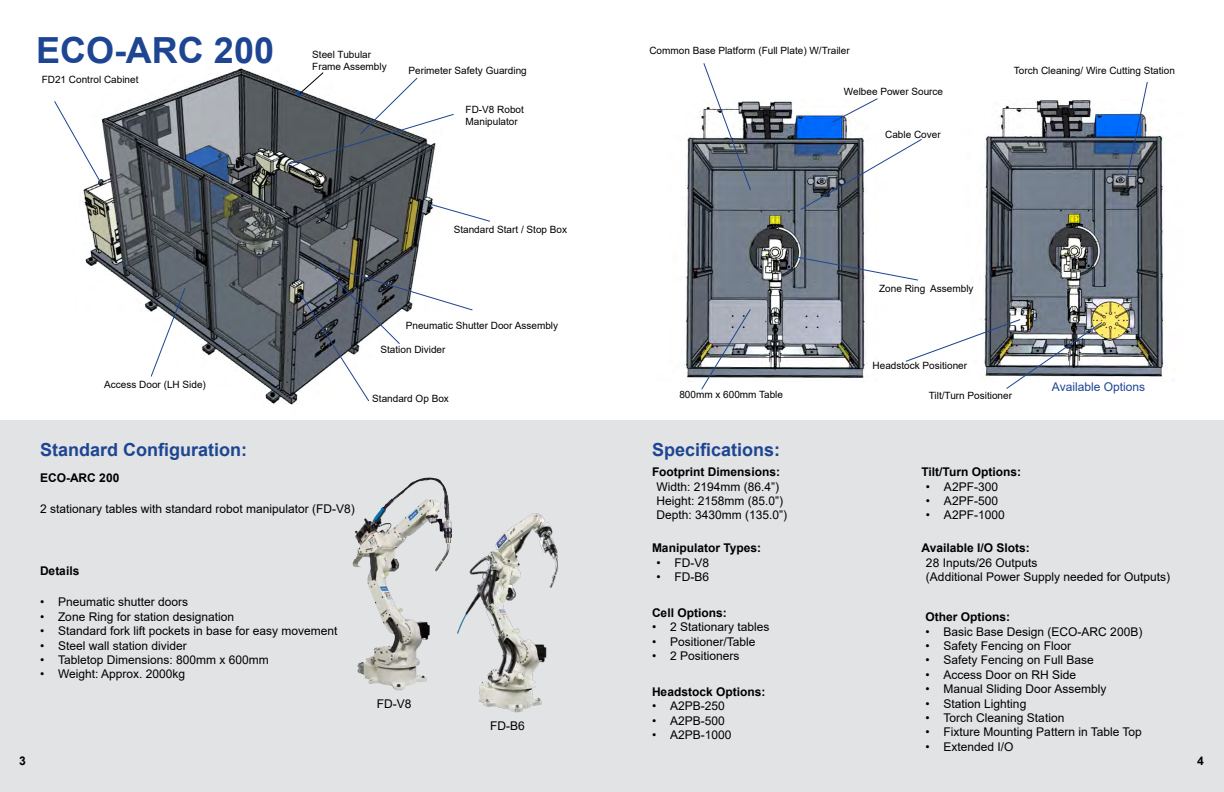
<style>
.page{position:relative;width:1224px;height:792px;background:#fff}
.page>*{position:absolute;margin:0;border:0;box-sizing:border-box;transform-origin:0 0}
.t1{font:700 36px "Arial";color:#1d4592}
.t2{font:700 18px "Arial";color:#1d4592}
.t3{font:12px/14.4px "Arial";color:#000}
.t4{font:700 12px "Arial";color:#000}
.t5{font:12px "Arial";color:#1d4592}
.t6{font:10px/12px "Arial";color:#000}
</style>
<div class="page">
<div style="left:0;top:420px;width:1224px;height:372px;background:#e2e3e4"></div>
<img style="left:82px;top:68px;width:352px;height:337px">
<img style="left:684px;top:101px;width:181px;height:281px">
<img style="left:985px;top:99px;width:180px;height:278px">
<svg style="left:831px;top:98px;width:47px;height:25px"></svg>
<svg style="left:1126px;top:82px;width:23px;height:98px"></svg>
<svg style="left:703px;top:63px;width:48px;height:128px"></svg>
<svg style="left:150px;top:287px;width:36px;height:91px"></svg>
<svg style="left:54px;top:100px;width:49px;height:86px"></svg>
<svg style="left:792px;top:257px;width:126px;height:24px"></svg>
<svg style="left:905px;top:318px;width:198px;height:71px"></svg>
<svg style="left:799px;top:138px;width:123px;height:73px"></svg>
<svg style="left:287px;top:71px;width:167px;height:95px"></svg>
<svg style="left:700px;top:308px;width:52px;height:82px"></svg>
<svg style="left:427px;top:202px;width:63px;height:21px"></svg>
<svg style="left:299px;top:262px;width:174px;height:140px"></svg>
<img style="left:352px;top:478px;width:73px;height:166px">
<img style="left:437px;top:488px;width:122px;height:225px">
<h1 class="t1" style="left:36px;top:25px;width:240px">ECO-ARC 200</h1>
<p class="t6" style="left:42px;top:73px;width:98px">FD21 Control Cabinet</p>
<p class="t6" style="left:104px;top:378px;width:103px">Access Door (LH Side)</p>
<p class="t6" style="left:312px;top:49px;width:76px">Steel Tubular<br>Frame Assembly</p>
<p class="t6" style="left:408px;top:65px;width:120px">Perimeter Safety Guarding</p>
<p class="t6" style="left:466px;top:104px;width:60px">FD-V8 Robot<br>Manipulator</p>
<p class="t6" style="left:454px;top:223px;width:115px">Standard Start / Stop Box</p>
<p class="t6" style="left:406px;top:320px;width:154px">Pneumatic Shutter Door Assembly</p>
<p class="t6" style="left:381px;top:344px;width:67px">Station Divider</p>
<p class="t6" style="left:372px;top:392px;width:78px">Standard Op Box</p>
<h2 class="t2" style="left:40px;top:437px;width:208px">Standard Configuration:</h2>
<p class="t4" style="left:40px;top:470px;width:81px">ECO-ARC 200</p>
<p class="t3" style="left:40px;top:502px;width:316px">2 stationary tables with standard robot manipulator (FD-V8)</p>
<p class="t4" style="left:40px;top:563px;width:41px">Details</p>
<p class="t3" style="left:40px;top:595px;width:150px">• Pneumatic shutter doors</p>
<p class="t3" style="left:40px;top:609px;width:196px">• Zone Ring for station designation</p>
<p class="t3" style="left:40px;top:624px;width:299px">• Standard fork lift pockets in base for easy movement</p>
<p class="t3" style="left:40px;top:638px;width:148px">• Steel wall station divider</p>
<p class="t3" style="left:40px;top:653px;width:230px">• Tabletop Dimensions: 800mm x 600mm</p>
<p class="t3" style="left:40px;top:667px;width:147px">• Weight: Approx. 2000kg</p>
<p class="t3" style="left:377px;top:696px;width:36px">FD-V8</p>
<p class="t3" style="left:490px;top:719px;width:36px">FD-B6</p>
<p class="t6" style="left:649px;top:44px;width:202px">Common Base Platform (Full Plate) W/Trailer</p>
<p class="t6" style="left:844px;top:86px;width:101px">Welbee Power Source</p>
<p class="t6" style="left:885px;top:129px;width:57px">Cable Cover</p>
<p class="t6" style="left:1014px;top:65px;width:163px">Torch Cleaning/ Wire Cutting Station</p>
<p class="t6" style="left:879px;top:283px;width:96px">Zone Ring Assembly</p>
<p class="t6" style="left:679px;top:388px;width:105px">800mm x 600mm Table</p>
<h2 class="t2" style="left:652px;top:437px;width:130px">Specifications:</h2>
<p class="t4" style="left:652px;top:464px;width:130px">Footprint Dimensions:</p>
<p class="t3" style="left:656px;top:479px;width:132px">Width: 2194mm (86.4”)<br>Height: 2158mm (85.0”)<br>Depth: 3430mm (135.0”)</p>
<p class="t4" style="left:652px;top:540px;width:111px">Manipulator Types:</p>
<p class="t3" style="left:656px;top:555px;width:54px">• FD-V8</p>
<p class="t3" style="left:656px;top:570px;width:54px">• FD-B6</p>
<p class="t4" style="left:652px;top:604px;width:76px">Cell Options:</p>
<p class="t3" style="left:652px;top:620px;width:119px">• 2 Stationary tables</p>
<p class="t3" style="left:652px;top:634px;width:105px">• Positioner/Table</p>
<p class="t3" style="left:652px;top:649px;width:89px">• 2 Positioners</p>
<p class="t4" style="left:652px;top:683px;width:115px">Headstock Options:</p>
<p class="t3" style="left:652px;top:699px;width:74px">• A2PB-250</p>
<p class="t3" style="left:652px;top:713px;width:74px">• A2PB-500</p>
<p class="t3" style="left:652px;top:727px;width:81px">• A2PB-1000</p>
<p class="t6" style="left:873px;top:360px;width:96px">Headstock Positioner</p>
<p class="t6" style="left:929px;top:390px;width:85px">Tilt/Turn Positioner</p>
<p class="t4" style="left:921px;top:464px;width:101px">Tilt/Turn Options:</p>
<p class="t3" style="left:926px;top:479px;width:74px">• A2PF-300</p>
<p class="t3" style="left:926px;top:494px;width:74px">• A2PF-500</p>
<p class="t3" style="left:926px;top:508px;width:80px">• A2PF-1000</p>
<p class="t5" style="left:1052px;top:378px;width:95px">Available Options</p>
<p class="t4" style="left:921px;top:540px;width:110px">Available I/O Slots:</p>
<p class="t3" style="left:926px;top:555px;width:246px">28 Inputs/26 Outputs<br>(Additional Power Supply needed for Outputs)</p>
<p class="t4" style="left:926px;top:609px;width:86px">Other Options:</p>
<p class="t3" style="left:926px;top:624px;width:218px">• Basic Base Design (ECO-ARC 200B)</p>
<p class="t3" style="left:926px;top:639px;width:147px">• Safety Fencing on Floor</p>
<p class="t3" style="left:926px;top:653px;width:170px">• Safety Fencing on Full Base</p>
<p class="t3" style="left:926px;top:667px;width:152px">• Access Door on RH Side</p>
<p class="t3" style="left:926px;top:682px;width:182px">• Manual Sliding Door Assembly</p>
<p class="t3" style="left:926px;top:696px;width:102px">• Station Lighting</p>
<p class="t3" style="left:926px;top:711px;width:140px">• Torch Cleaning Station</p>
<p class="t3" style="left:926px;top:725px;width:218px">• Fixture Mounting Pattern in Table Top</p>
<p class="t3" style="left:926px;top:739px;width:90px">• Extended I/O</p>
<p class="t4" style="left:19px;top:752px;width:8px">3</p>
<p class="t4" style="left:1197px;top:752px;width:8px">4</p>
</div>
